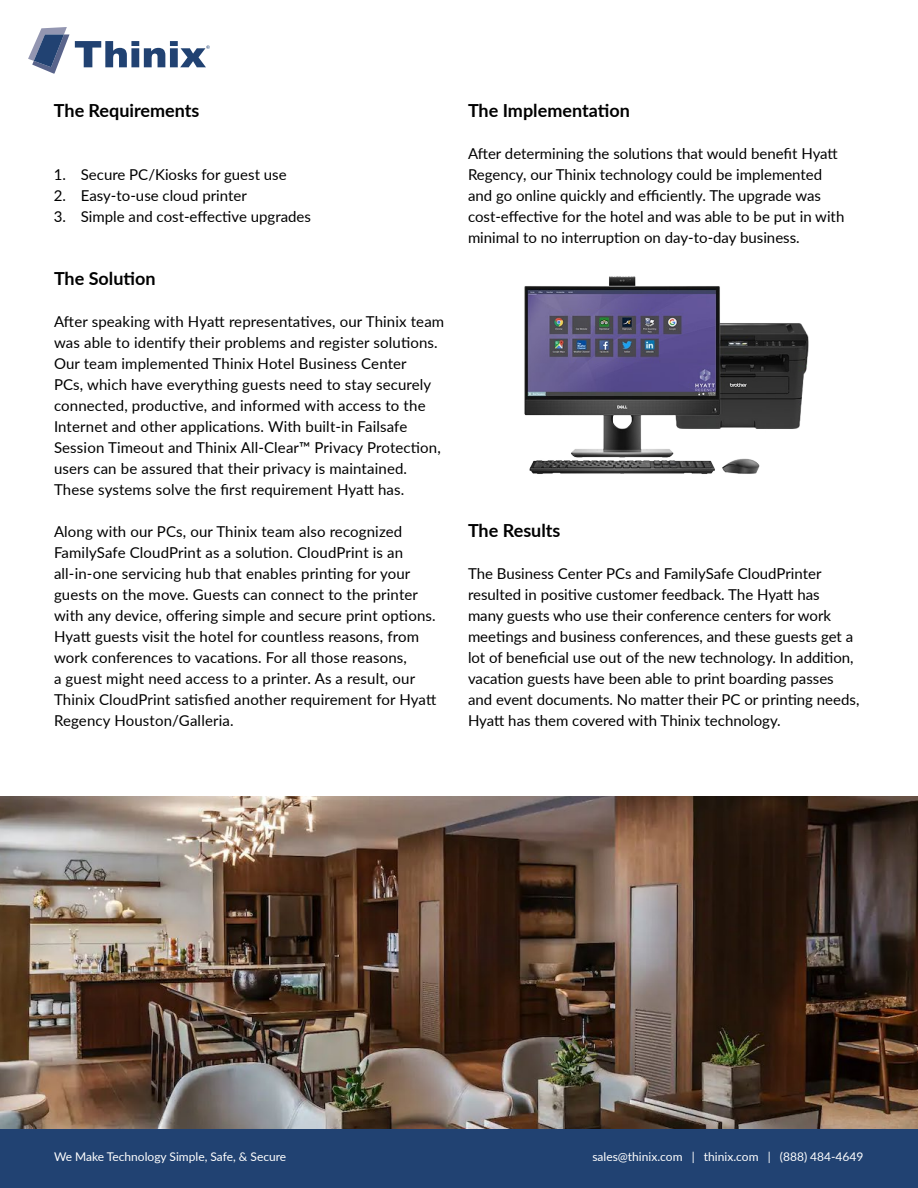
<style>
.page{position:relative;width:918px;height:1188px;background:#fff}
.page>*{position:absolute;margin:0;border:0;box-sizing:border-box;transform-origin:0 0}
.t1{font:700 18px "Lato";color:#000}
.t2{font:15px/21px "Lato";color:#000}
.t3{font:12px "Lato";color:#fff}
.t4{font:700 2.55px "Arial";color:#214272}
</style>
<div class="page">
<img style="left:0;top:797px;width:918px;height:333px">
<svg style="left:28px;top:27px;width:41px;height:47px"></svg>
<svg style="left:75px;top:41px;width:135px;height:26px"></svg>
<div style="left:0;top:1130px;width:918px;height:58px;background:#214272"></div>
<img style="left:524px;top:276px;width:285px;height:198px">
<p class="t4" style="left:207px;top:45px;width:3px">R</p>
<p class="t1" style="left:54px;top:97px;width:147px">The Requirements</p>
<p class="t2" style="left:54px;top:163px;width:234px">1. Secure PC/Kiosks for guest use</p>
<p class="t2" style="left:54px;top:184px;width:194px">2. Easy-to-use cloud printer</p>
<p class="t2" style="left:54px;top:205px;width:259px">3. Simple and cost-effective upgrades</p>
<p class="t1" style="left:54px;top:265px;width:103px">The Solution</p>
<p class="t2" style="left:54px;top:310px;width:392px">After speaking with Hyatt representatives, our Thinix team was able to identify their problems and register solutions.<br>Our team implemented Thinix Hotel Business Center<br>PCs, which have everything guests need to stay securely connected, productive, and informed with access to the Internet and other applications. With built-in Failsafe Session Timeout and Thinix All-Clear™ Privacy Protection, users can be assured that their privacy is maintained.<br>These systems solve the first requirement Hyatt has.</p>
<p class="t2" style="left:54px;top:520px;width:384px">Along with our PCs, our Thinix team also recognized FamilySafe CloudPrint as a solution. CloudPrint is an all-in-one servicing hub that enables printing for your guests on the move. Guests can connect to the printer with any device, offering simple and secure print options.<br>Hyatt guests visit the hotel for countless reasons, from work conferences to vacations. For all those reasons,<br>a guest might need access to a printer. As a result, our Thinix CloudPrint satisfied another requirement for Hyatt Regency Houston/Galleria.</p>
<p class="t1" style="left:468px;top:97px;width:163px">The Implementation</p>
<p class="t2" style="left:468px;top:142px;width:378px">After determining the solutions that would benefit Hyatt Regency, our Thinix technology could be implemented and go online quickly and efficiently. The upgrade was cost-effective for the hotel and was able to be put in with minimal to no interruption on day-to-day business.</p>
<p class="t1" style="left:468px;top:517px;width:94px">The Results</p>
<p class="t2" style="left:468px;top:562px;width:393px">The Business Center PCs and FamilySafe CloudPrinter resulted in positive customer feedback. The Hyatt has<br>many guests who use their conference centers for work meetings and business conferences, and these guests get a lot of beneficial use out of the new technology. In addition, vacation guests have been able to print boarding passes and event documents. No matter their PC or printing needs, Hyatt has them covered with Thinix technology.</p>
<p class="t3" style="left:54px;top:1148px;width:234px">We Make Technology Simple, Safe, &amp; Secure</p>
<p class="t3" style="left:592px;top:1148px;width:273px">sales@thinix.com | thinix.com | (888) 484-4649</p>
</div>
